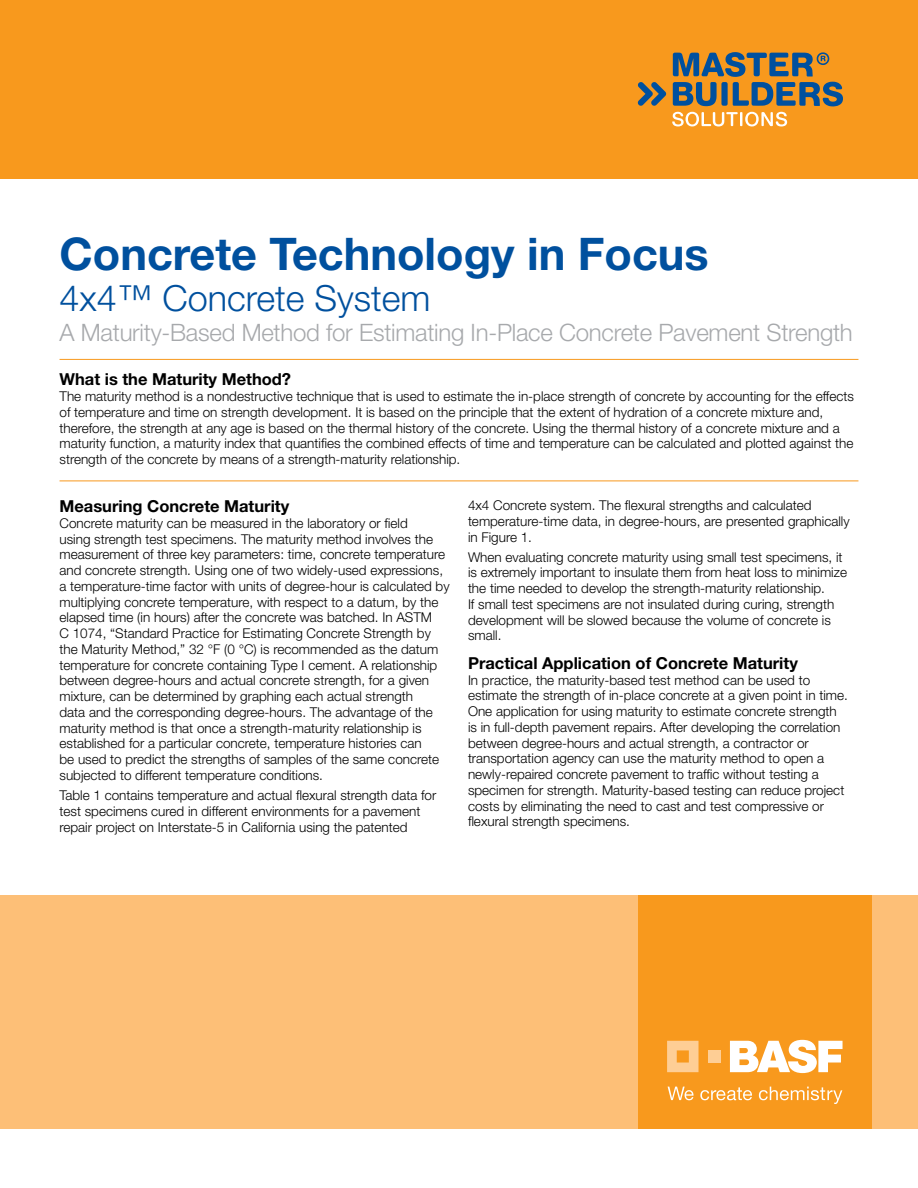
<style>
.page{position:relative;width:918px;height:1188px;background:#fff}
.page>*{position:absolute;margin:0;border:0;box-sizing:border-box;transform-origin:0 0}
.Main_Title{font:700 45px "Helvetica Neue LT Std";color:#00509e}
.Subtitle{font:300 36px "Helvetica Neue LT Std";color:#00509e}
.Subtitle-2{font:300 24px "Helvetica Neue LT Std";letter-spacing:-.01em;color:#a7a9ac}
.Section_Header{font:700 16.5px "Helvetica Neue LT Std";color:#000}
.Section_Header_Rule{font:700 16.5px "Helvetica Neue LT Std";color:#000}
.Text{font:300 13.5px/15.8px "Helvetica Neue LT Std";color:#000}
.Text_Full_Width_Rule{font:300 13.5px/15.8px "Helvetica Neue LT Std";color:#000}
</style>
<div class="page">
<hr style="left:60px;top:359px;width:798px;height:1px;background:#f8991d">
<hr style="left:60px;top:481px;width:798px;height:1px;background:#f8991d">
<div style="left:0;top:895px;width:918px;height:233px;background:#fdbf77"></div>
<div style="left:638px;top:895px;width:234px;height:233px;background:#f8991d"></div>
<svg style="left:730px;top:1040px;width:113px;height:33px"></svg>
<svg style="left:667px;top:1041px;width:32px;height:31px"></svg>
<div style="left:708px;top:1050px;width:12px;height:13px;background:#fece95"></div>
<svg style="left:668px;top:1087px;width:26px;height:13px"></svg>
<svg style="left:700px;top:1087px;width:52px;height:13px"></svg>
<svg style="left:759px;top:1087px;width:83px;height:17px"></svg>
<div style="left:0;top:0;width:918px;height:179px;background:#f8991d"></div>
<svg style="left:638px;top:82px;width:28px;height:24px"></svg>
<svg style="left:672px;top:52px;width:171px;height:74px"></svg>
<p class="Main_Title" style="left:60px;top:226px;width:651px">Concrete Technology in Focus</p>
<p class="Subtitle" style="left:60px;top:276px;width:373px">4x4™ Concrete System</p>
<p class="Subtitle-2" style="left:60px;top:317px;width:795px">A Maturity-Based Method for Estimating In-Place Concrete Pavement Strength</p>
<p class="Section_Header_Rule" style="left:60px;top:369px;width:233px">What is the Maturity Method?</p>
<p class="Text_Full_Width_Rule" style="left:60px;top:388px;width:796px">The maturity method is a nondestructive technique that is used to estimate the in-place strength of concrete by accounting for the effects of temperature and time on strength development. It is based on the principle that the extent of hydration of a concrete mixture and, therefore, the strength at any age is based on the thermal history of the concrete. Using the thermal history of a concrete mixture and a maturity function, a maturity index that quantifies the combined effects of time and temperature can be calculated and plotted against the strength of the concrete by means of a strength-maturity relationship.</p>
<p class="Text" style="left:468px;top:497px;width:383px">4x4 Concrete system. The flexural strengths and calculated temperature-time data, in degree-hours, are presented graphically in Figure 1.</p>
<p class="Text" style="left:468px;top:549px;width:381px">When evaluating concrete maturity using small test specimens, it is extremely important to insulate them from heat loss to minimize the time needed to develop the strength-maturity relationship.<br>If small test specimens are not insulated during curing, strength development will be slowed because the volume of concrete is small.</p>
<p class="Section_Header" style="left:468px;top:653px;width:331px">Practical Application of Concrete Maturity</p>
<p class="Text" style="left:468px;top:672px;width:381px">In practice, the maturity-based test method can be used to estimate the strength of in-place concrete at a given point in time.<br>One application for using maturity to estimate concrete strength is in full-depth pavement repairs. After developing the correlation between degree-hours and actual strength, a contractor or transportation agency can use the maturity method to open a newly-repaired concrete pavement to traffic without testing a specimen for strength. Maturity-based testing can reduce project costs by eliminating the need to cast and test compressive or flexural strength specimens.</p>
<p class="Section_Header" style="left:60px;top:496px;width:231px">Measuring Concrete Maturity</p>
<p class="Text" style="left:60px;top:515px;width:392px">Concrete maturity can be measured in the laboratory or field<br>using strength test specimens. The maturity method involves the measurement of three key parameters: time, concrete temperature and concrete strength. Using one of two widely-used expressions, a temperature-time factor with units of degree-hour is calculated by multiplying concrete temperature, with respect to a datum, by the elapsed time (in hours) after the concrete was batched. In ASTM<br>C 1074, “Standard Practice for Estimating Concrete Strength by the Maturity Method,” 32 °F (0 °C) is recommended as the datum temperature for concrete containing Type I cement. A relationship between degree-hours and actual concrete strength, for a given mixture, can be determined by graphing each actual strength<br>data and the corresponding degree-hours. The advantage of the maturity method is that once a strength-maturity relationship is established for a particular concrete, temperature histories can<br>be used to predict the strengths of samples of the same concrete subjected to different temperature conditions.</p>
<p class="Text" style="left:60px;top:787px;width:378px">Table 1 contains temperature and actual flexural strength data for test specimens cured in different environments for a pavement repair project on Interstate-5 in California using the patented</p>
</div>
